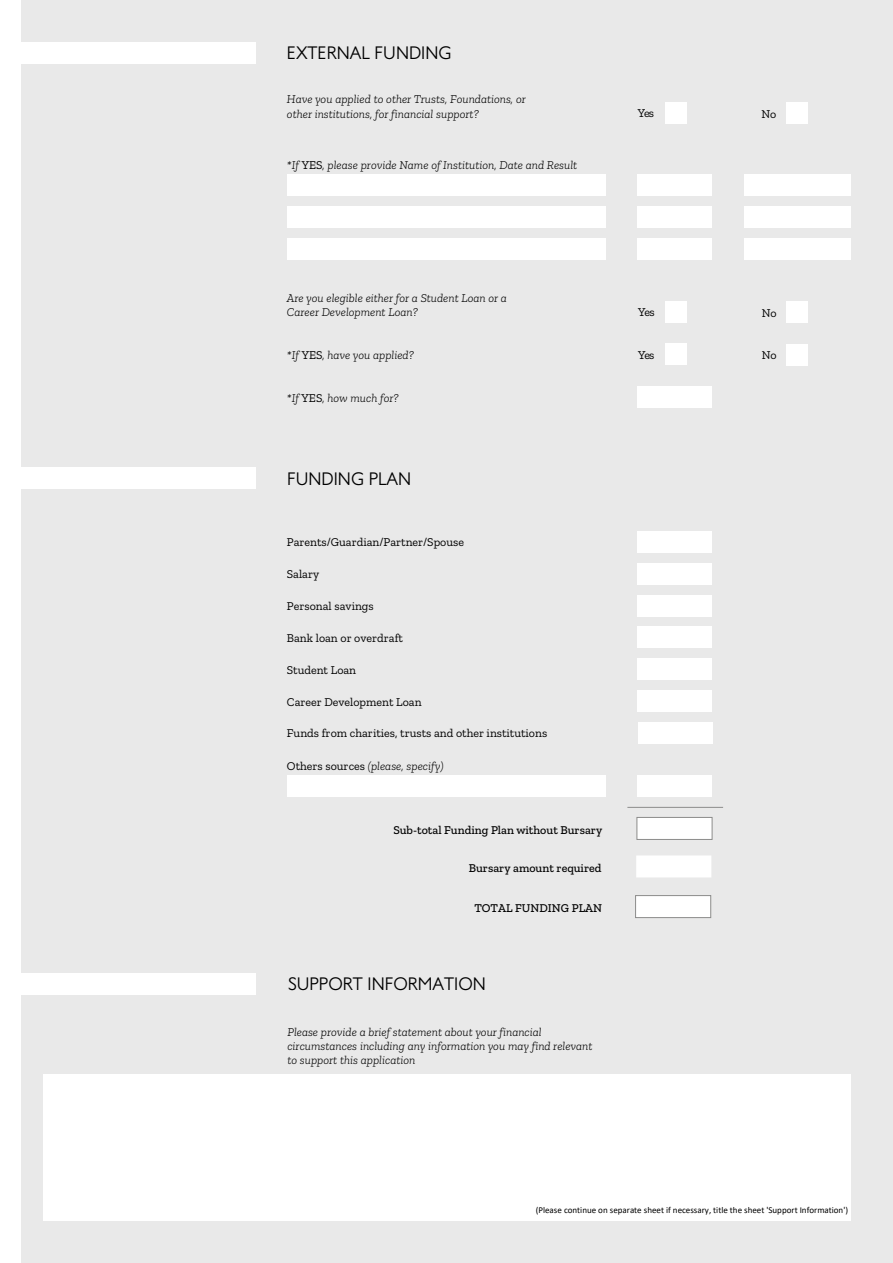
<style>
.page{position:relative;width:893px;height:1263px;background:#fff}
.page>*{position:absolute;margin:0;border:0;box-sizing:border-box;transform-origin:0 0}
.t1{font:18px "CC Art Sans Medium";color:#000}
.t2{font:italic 300 12px/14.4px "Zilla Slab";color:#000}
.t3{font:12px "Zilla Slab";color:#000}
.t4{font:500 12px "Zilla Slab";color:#000}
.t5{font:9px "Calibri";color:#000}
.s1{font-weight:400;font-style:normal}
</style>
<div class="page">
<div style="left:21px;top:0;width:872px;height:1263px;background:#e9e9e9"></div>
<div style="left:0;top:468px;width:255px;height:21px;background:#fff"></div>
<div style="left:638px;top:531px;width:74px;height:21px;background:#fff"></div>
<div style="left:638px;top:563px;width:74px;height:21px;background:#fff"></div>
<div style="left:638px;top:595px;width:74px;height:21px;background:#fff"></div>
<div style="left:638px;top:627px;width:74px;height:21px;background:#fff"></div>
<div style="left:638px;top:659px;width:74px;height:21px;background:#fff"></div>
<div style="left:287px;top:776px;width:319px;height:21px;background:#fff"></div>
<div style="left:638px;top:691px;width:74px;height:21px;background:#fff"></div>
<div style="left:638px;top:722px;width:74px;height:22px;background:#fff"></div>
<div style="left:0;top:973px;width:255px;height:22px;background:#fff"></div>
<div style="left:43px;top:1074px;width:808px;height:146px;background:#fff"></div>
<div style="left:0;top:43px;width:255px;height:21px;background:#fff"></div>
<div style="left:665px;top:102px;width:22px;height:21px;background:#fff"></div>
<div style="left:786px;top:102px;width:21px;height:22px;background:#fff"></div>
<div style="left:287px;top:175px;width:319px;height:21px;background:#fff"></div>
<div style="left:638px;top:175px;width:74px;height:21px;background:#fff"></div>
<div style="left:287px;top:207px;width:319px;height:21px;background:#fff"></div>
<div style="left:638px;top:207px;width:74px;height:21px;background:#fff"></div>
<div style="left:287px;top:238px;width:319px;height:22px;background:#fff"></div>
<div style="left:638px;top:238px;width:74px;height:22px;background:#fff"></div>
<div style="left:744px;top:175px;width:106px;height:21px;background:#fff"></div>
<div style="left:744px;top:207px;width:106px;height:21px;background:#fff"></div>
<div style="left:744px;top:238px;width:106px;height:22px;background:#fff"></div>
<div style="left:666px;top:301px;width:21px;height:21px;background:#fff"></div>
<div style="left:787px;top:301px;width:21px;height:21px;background:#fff"></div>
<div style="left:666px;top:344px;width:21px;height:21px;background:#fff"></div>
<div style="left:787px;top:344px;width:21px;height:21px;background:#fff"></div>
<div style="left:638px;top:386px;width:74px;height:22px;background:#fff"></div>
<svg style="left:635px;top:895px;width:77px;height:23px"></svg>
<svg style="left:533px;top:775px;width:190px;height:65px"></svg>
<hr style="left:188px;top:324px;width:202px;height:1px;background:#cd171a">
<hr style="left:188px;top:337px;width:38px;height:1px;background:#cd171a">
<hr style="left:189px;top:312px;width:86px;height:1px;background:#cd171a">
<div style="left:636px;top:855px;width:75px;height:22px;background:#fff"></div>
<p class="t1" style="left:287px;top:43px;width:166px">EXTERNAL FUNDING</p>
<p class="t2" style="left:287px;top:92px;width:240px">Have you applied to other Trusts, Foundations, or other institutions, for financial support?</p>
<p class="t2" style="left:287px;top:158px;width:292px">*If <span class="s1">YES</span>, please provide Name of Institution, Date and Result</p>
<p class="t2" style="left:287px;top:290px;width:221px">Are you elegible either for a Student Loan or a<br>Career Development Loan?</p>
<p class="t3" style="left:638px;top:107px;width:18px">Yes</p>
<p class="t3" style="left:761px;top:107px;width:16px">No</p>
<p class="t3" style="left:638px;top:306px;width:18px">Yes</p>
<p class="t3" style="left:762px;top:306px;width:16px">No</p>
<p class="t2" style="left:287px;top:348px;width:128px">*If <span class="s1">YES</span>, have you applied?</p>
<p class="t3" style="left:638px;top:348px;width:18px">Yes</p>
<p class="t3" style="left:762px;top:349px;width:16px">No</p>
<p class="t2" style="left:287px;top:391px;width:113px">*If <span class="s1">YES</span>, how much for?</p>
<p class="t1" style="left:287px;top:468px;width:126px">FUNDING PLAN</p>
<p class="t3" style="left:287px;top:536px;width:179px">Parents/Guardian/Partner/Spouse</p>
<p class="t3" style="left:287px;top:568px;width:34px">Salary</p>
<p class="t3" style="left:287px;top:600px;width:88px">Personal savings</p>
<p class="t3" style="left:287px;top:631px;width:118px">Bank loan or overdraft</p>
<p class="t3" style="left:287px;top:663px;width:71px">Student Loan</p>
<p class="t3" style="left:287px;top:695px;width:136px">Career Development Loan</p>
<p class="t3" style="left:287px;top:727px;width:262px">Funds from charities, trusts and other institutions</p>
<p class="t2" style="left:287px;top:759px;width:158px"><span class="s1">Others sources</span> (please, specify)</p>
<p class="t4" style="left:393px;top:823px;width:210px">Sub-total Funding Plan without Bursary</p>
<p class="t4" style="left:469px;top:861px;width:134px">Bursary amount required</p>
<p class="t4" style="left:474px;top:902px;width:129px">TOTAL FUNDING PLAN</p>
<p class="t1" style="left:288px;top:974px;width:199px">SUPPORT INFORMATION</p>
<p class="t2" style="left:287px;top:1024px;width:307px">Please provide a brief statement about your financial circumstances including any information you may find relevant to support this application</p>
<p class="t5" style="left:536px;top:1204px;width:314px">(Please continue on separate sheet if necessary, title the sheet 'Support Information')</p>
</div>
